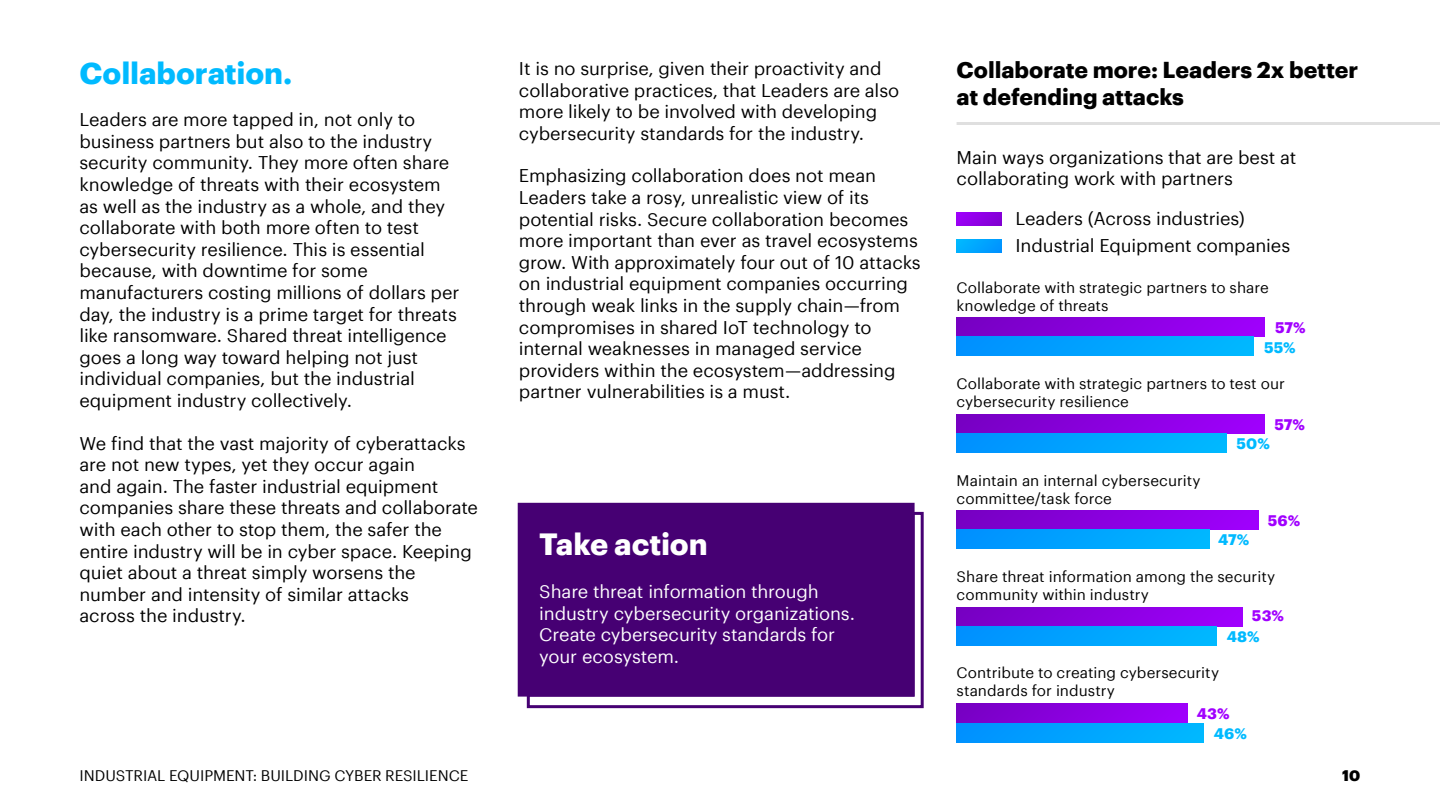
<style>
.page{position:relative;width:1440px;height:810px;background:#fff}
.page>*{position:absolute;margin:0;border:0;box-sizing:border-box;transform-origin:0 0}
.t1{font:700 30px "Graphik";letter-spacing:-.005em;color:#00baff}
.t2{font:700 30px "Graphik";letter-spacing:-.005em;color:#fff}
.t3{font:700 22.5px/27px "Graphik";color:#000}
.t4{font:18px/21.6px "Graphik";letter-spacing:-.01em;color:#000}
.t5{font:18px/21.6px "Graphik";letter-spacing:-.01em;color:#fff}
.t6{font:15px/18px "Graphik";color:#000}
.t7{font:700 15px "Graphik";letter-spacing:.01em;color:#a100ff}
.t8{font:700 15px "Graphik";letter-spacing:.01em;color:#00baff}
.t9{font:900 15px "Graphik";color:#000}
</style>
<div class="page">
<hr style="left:957px;top:122px;width:483px;height:3px;background:#bfbfbf">
<svg style="left:957px;top:213px;width:44px;height:13px"></svg>
<svg style="left:957px;top:240px;width:44px;height:13px"></svg>
<div style="left:957px;top:318px;width:307px;height:19px;background:linear-gradient(to right,#7700c2,#a000fd)"></div>
<div style="left:957px;top:337px;width:296px;height:19px;background:linear-gradient(to right,#0090ff,#00b8ff)"></div>
<div style="left:957px;top:414px;width:307px;height:19px;background:linear-gradient(to right,#7600c2,#a000fd)"></div>
<div style="left:957px;top:433px;width:270px;height:19px;background:linear-gradient(to right,#0090ff,#00b8ff)"></div>
<div style="left:957px;top:511px;width:301px;height:19px;background:linear-gradient(to right,#7700c2,#a000fd)"></div>
<div style="left:957px;top:530px;width:253px;height:19px;background:linear-gradient(to right,#0090ff,#00b8ff)"></div>
<div style="left:957px;top:607px;width:285px;height:20px;background:linear-gradient(to right,#7700c2,#a000fd)"></div>
<div style="left:957px;top:627px;width:259px;height:18px;background:linear-gradient(to right,#0090ff,#00b8ff)"></div>
<div style="left:957px;top:704px;width:230px;height:19px;background:linear-gradient(to right,#7700c3,#9f00fc)"></div>
<div style="left:957px;top:723px;width:247px;height:19px;background:linear-gradient(to right,#0090ff,#00b8ff)"></div>
<div style="left:518px;top:503px;width:397px;height:194px;background:#460073"></div>
<svg style="left:525px;top:510px;width:399px;height:199px"></svg>
<h1 class="t1" style="left:79px;top:49px;width:214px">Collaboration.</h1>
<p class="t4" style="left:79px;top:107px;width:382px">Leaders are more tapped in, not only to business partners but also to the industry security community. They more often share knowledge of threats with their ecosystem as well as the industry as a whole, and they collaborate with both more often to test cybersecurity resilience. This is essential because, with downtime for some manufacturers costing millions of dollars per day, the industry is a prime target for threats like ransomware. Shared threat intelligence goes a long way toward helping not just individual companies, but the industrial equipment industry collectively.</p>
<p class="t4" style="left:79px;top:431px;width:400px">We find that the vast majority of cyberattacks are not new types, yet they occur again<br>and again. The faster industrial equipment companies share these threats and collaborate with each other to stop them, the safer the entire industry will be in cyber space. Keeping quiet about a threat simply worsens the number and intensity of similar attacks<br>across the industry.</p>
<p class="t6" style="left:79px;top:765px;width:391px">INDUSTRIAL EQUIPMENT: BUILDING CYBER RESILIENCE</p>
<p class="t4" style="left:519px;top:56px;width:382px">It is no surprise, given their proactivity and collaborative practices, that Leaders are also more likely to be involved with developing cybersecurity standards for the industry.</p>
<p class="t4" style="left:519px;top:163px;width:403px">Emphasizing collaboration does not mean Leaders take a rosy, unrealistic view of its potential risks. Secure collaboration becomes more important than ever as travel ecosystems grow. With approximately four out of 10 attacks on industrial equipment companies occurring through weak links in the supply chain—from compromises in shared IoT technology to internal weaknesses in managed service providers within the ecosystem—addressing partner vulnerabilities is a must.</p>
<h1 class="t2" style="left:539px;top:521px;width:170px">Take action</h1>
<p class="t5" style="left:539px;top:579px;width:317px">Share threat information through industry cybersecurity organizations.<br>Create cybersecurity standards for your ecosystem.</p>
<p class="t3" style="left:957px;top:54px;width:403px">Collaborate more: Leaders 2x better at defending attacks</p>
<p class="t4" style="left:957px;top:145px;width:341px">Main ways organizations that are best at collaborating work with partners</p>
<p class="t4" style="left:1016px;top:204px;width:276px;line-height:26.8px">Leaders (Across industries)<br>Industrial Equipment companies</p>
<p class="t6" style="left:957px;top:278px;width:314px">Collaborate with strategic partners to share knowledge of threats</p>
<p class="t7" style="left:1275px;top:316px;width:32px">57%</p>
<p class="t8" style="left:1264px;top:336px;width:33px">55%</p>
<p class="t6" style="left:957px;top:373px;width:330px">Collaborate with strategic partners to test our cybersecurity resilience</p>
<p class="t7" style="left:1274px;top:413px;width:32px">57%</p>
<p class="t6" style="left:957px;top:470px;width:246px">Maintain an internal cybersecurity committee/task force</p>
<p class="t8" style="left:1237px;top:432px;width:35px">50%</p>
<p class="t8" style="left:1218px;top:528px;width:33px">47%</p>
<p class="t7" style="left:1268px;top:509px;width:34px">56%</p>
<p class="t6" style="left:957px;top:566px;width:320px">Share threat information among the security community within industry</p>
<p class="t7" style="left:1252px;top:604px;width:34px">53%</p>
<p class="t8" style="left:1227px;top:625px;width:34px">48%</p>
<p class="t6" style="left:957px;top:662px;width:264px">Contribute to creating cybersecurity standards for industry</p>
<p class="t7" style="left:1197px;top:702px;width:34px">43%</p>
<p class="t8" style="left:1214px;top:722px;width:35px">46%</p>
<p class="t9" style="left:1342px;top:764px;width:19px">10</p>
</div>
